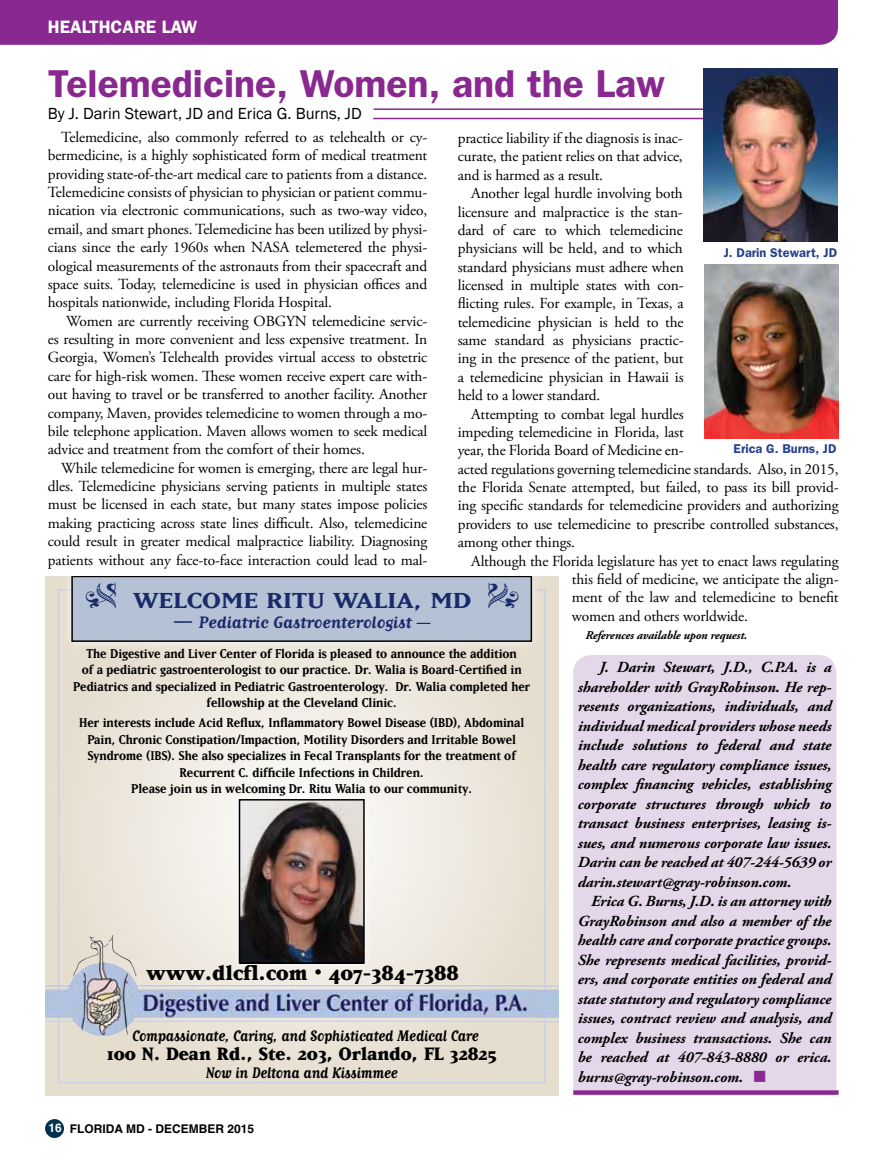
<style>
.page{position:relative;width:878px;height:1161px;background:#fff}
.page>*{position:absolute;margin:0;border:0;box-sizing:border-box;transform-origin:0 0}
.t1{font:600 39px "Franklin Gothic";color:#892890}
.t2{font:700 25.5px "Matrix";color:#182a6a;scale:1.25 1}
.t3{font:800 24px "Matrix";color:#000}
.t4{font:800 21px "Matrix";color:#000}
.t5{font:700 19.5px "Matrix Script";color:#182a6a}
.t6{font:700 18px "Matrix Script";letter-spacing:-.01em;color:#000;scale:.9 1}
.t7{font:600 18px "Franklin Gothic";color:#fff}
.t8{font:16.5px "Franklin Gothic";color:#000}
.t9{font:15.3px/18.3px "Adobe Garamond Pro";letter-spacing:-.01em;color:#000;text-align:justify}
.t10{font:italic 700 15.3px/19.5px "Adobe Garamond Pro";letter-spacing:-.005em;color:#000;text-align:justify}
.t11{font:700 15px/16.5px "Matrix";color:#000;text-align:center;scale:.93 1}
.t12{font:600 12.75px "Franklin Gothic";color:#25408f}
.t13{font:italic 700 12px "Adobe Garamond Pro";letter-spacing:-.01em;color:#000}
.t14{font:700 12px "Helvetica";color:#000}
.s1{font-family:"Matrix";font-size:25.5px}
.s2{color:#fff}
</style>
<div class="page">
<div style="left:45px;top:1119px;width:19px;height:19px;background:#00304b;border-radius:50%"></div>
<div style="left:0;top:0;width:838px;height:45px;background:#892890"></div>
<div style="left:573px;top:655px;width:263px;height:450px;background:#e4d7ea;border-radius:18px"></div>
<div style="left:442px;top:1096px;width:426px;height:52px;background:#fff"></div>
<div style="left:573px;top:1090px;width:265px;height:5px;background:#892890"></div>
<hr style="left:373px;top:108px;width:354px;height:2px;background:#892890">
<hr style="left:373px;top:118px;width:354px;height:1px;background:#892890">
<img style="left:703px;top:68px;width:134px;height:174px">
<img style="left:704px;top:265px;width:134px;height:173px">
<svg style="left:45px;top:576px;width:513px;height:520px;background:#ebe5da"></svg>
<img style="left:45px;top:935px;width:513px;height:100px">
<div style="left:229px;top:789px;width:145px;height:184px;background:#f7f5f0"></div>
<img style="left:241px;top:801px;width:122px;height:161px">
<div style="left:239px;top:799px;width:126px;height:165px;border:1px solid #000"></div>
<div style="left:61px;top:576px;width:481px;height:76px;background:#ebe5da"></div>
<div style="left:72px;top:576px;width:459px;height:65px;background:#b5c1d4"></div>
<div style="left:71px;top:576px;width:461px;height:66px;border:1px solid #000"></div>
<p class="t7" style="left:48px;top:16px;width:151px">HEALTHCARE LAW</p>
<h1 class="t1" style="left:48px;top:61px;width:618px">Telemedicine, Women, and the Law</h1>
<p class="t8" style="left:48px;top:104px;width:315px">By J. Darin Stewart, JD and Erica G. Burns, JD</p>
<p class="t9" style="left:48px;top:128px;width:381px;text-indent:13px">Telemedicine, also commonly referred to as telehealth or cy&shy;bermedicine, is a highly sophisticated form of medical treatment providing state-of-the-art medical care to patients from a distance.<br>Telemedicine consists of physician to physician or patient commu&shy;nication via electronic communications, such as two-way video, email, and smart phones. Telemedicine has been utilized by physi&shy;cians since the early 1960s when NASA telemetered the physi&shy;ological measurements of the astronauts from their spacecraft and space suits. Today, telemedicine is used in physician offices and hospitals nationwide, including Florida Hospital.</p>
<p class="t9" style="left:48px;top:312px;width:381px;text-indent:18px">Women are currently receiving OBGYN telemedicine servic&shy;es resulting in more convenient and less expensive treatment. In Georgia, Women’s Telehealth provides virtual access to obstetric care for high-risk women. These women receive expert care with&shy;out having to travel or be transferred to another facility. Another company, Maven, provides telemedicine to women through a mo&shy;bile telephone application. Maven allows women to seek medical advice and treatment from the comfort of their homes.</p>
<p class="t9" style="left:48px;top:459px;width:381px;text-indent:13px">While telemedicine for women is emerging, there are legal hur&shy;dles. Telemedicine physicians serving patients in multiple states must be licensed in each state, but many states impose policies making practicing across state lines difficult. Also, telemedicine could result in greater medical malpractice liability. Diagnosing patients without any face-to-face interaction could lead to mal-</p>
<p class="t9" style="left:457px;top:130px;width:227px">practice liability if the diagnosis is inac&shy;curate, the patient relies on that advice, and is harmed as a result.</p>
<p class="t9" style="left:457px;top:185px;width:227px;text-indent:13px">Another legal hurdle involving both licensure and malpractice is the stan&shy;dard of care to which telemedicine physicians will be held, and to which standard physicians must adhere when licensed in multiple states with con&shy;flicting rules. For example, in Texas, a telemedicine physician is held to the same standard as physicians practic&shy;ing in the presence of the patient, but a telemedicine physician in Hawaii is held to a lower standard.</p>
<p class="t9" style="left:457px;top:405px;width:382px;text-align:left;text-indent:13px">Attempting to combat legal hurdles<br>impeding telemedicine in Florida, last<br>year, the Florida Board of Medicine en-<br>acted regulations governing telemedicine standards. Also, in 2015, the Florida Senate attempted, but failed, to pass its bill provid&shy;ing specific standards for telemedicine providers and authorizing providers to use telemedicine to prescribe controlled substances, among other things.</p>
<p class="t9" style="left:572px;top:552px;width:268px;text-indent:-101px">Although the Florida legislature has yet to enact laws regulating this field of medicine, we anticipate the align&shy;ment of the law and telemedicine to benefit women and others worldwide.</p>
<p class="t13" style="left:585px;top:628px;width:163px">References available upon request.</p>
<p class="t10" style="left:577px;top:658px;width:255px;text-indent:22px">J. Darin Stewart, J.D., C.P.A. is a shareholder with GrayRobinson. He rep&shy;resents organizations, individuals, and individual medical providers whose needs include solutions to federal and state health care regulatory compliance issues, complex financing vehicles, establishing corporate structures through which to transact business enterprises, leasing is&shy;sues, and numerous corporate law issues.<br>Darin can be reached at 407-244-5639 or darin.stewart@gray-robinson.com.</p>
<p class="t10" style="left:577px;top:892px;width:255px;text-indent:13px">Erica G. Burns, J.D. is an attorney with GrayRobinson and also a member of the health care and corporate practice groups.<br>She represents medical facilities, provid&shy;ers, and corporate entities on federal and state statutory and regulatory compliance issues, contract review and analysis, and complex business transactions. She can be reached at 407-843-8880 or erica. burns@gray-robinson.com.</p>
<p class="t12" style="left:723px;top:245px;width:115px">J. Darin Stewart, JD</p>
<p class="t12" style="left:733px;top:441px;width:104px">Erica G. Burns, JD</p>
<h2 class="t2" style="left:133px;top:588px;width:272px">WELCOME RITU WALIA, MD</h2>
<p class="t5" style="left:174px;top:613px;width:257px"><span class="s1">—</span> Pediatric Gastroenterologist —</p>
<p class="t11" style="left:73px;top:645px;width:493px">The Digestive and Liver Center of Florida is pleased to announce the addition<br>of a pediatric gastroenterologist to our practice. Dr. Walia is Board-Certified in Pediatrics and specialized in Pediatric Gastroenterology. Dr. Walia completed her fellowship at the Cleveland Clinic.</p>
<p class="t11" style="left:79px;top:715px;width:480px">Her interests include Acid Reflux, Inflammatory Bowel Disease (IBD), Abdominal Pain, Chronic Constipation/Impaction, Motility Disorders and Irritable Bowel Syndrome (IBS). She also specializes in Fecal Transplants for the treatment of Recurrent C. difficile Infections in Children.<br>Please join us in welcoming Dr. Ritu Walia to our community.</p>
<h3 class="t3" style="left:146px;top:961px;width:314px">www.dlcfl.com • 407-384-7388</h3>
<p class="t6" style="left:132px;top:1026px;width:386px">Compassionate, Caring, and Sophisticated Medical Care</p>
<h3 class="t4" style="left:107px;top:1043px;width:391px">100 N. Dean Rd., Ste. 203, Orlando, FL 32825</h3>
<p class="t6" style="left:206px;top:1064px;width:215px">Now in Deltona and Kissimmee</p>
<p class="t14" style="left:48px;top:1122px;width:207px"><span class="s2">16</span> FLORIDA MD - DECEMBER 2015</p>
</div>
